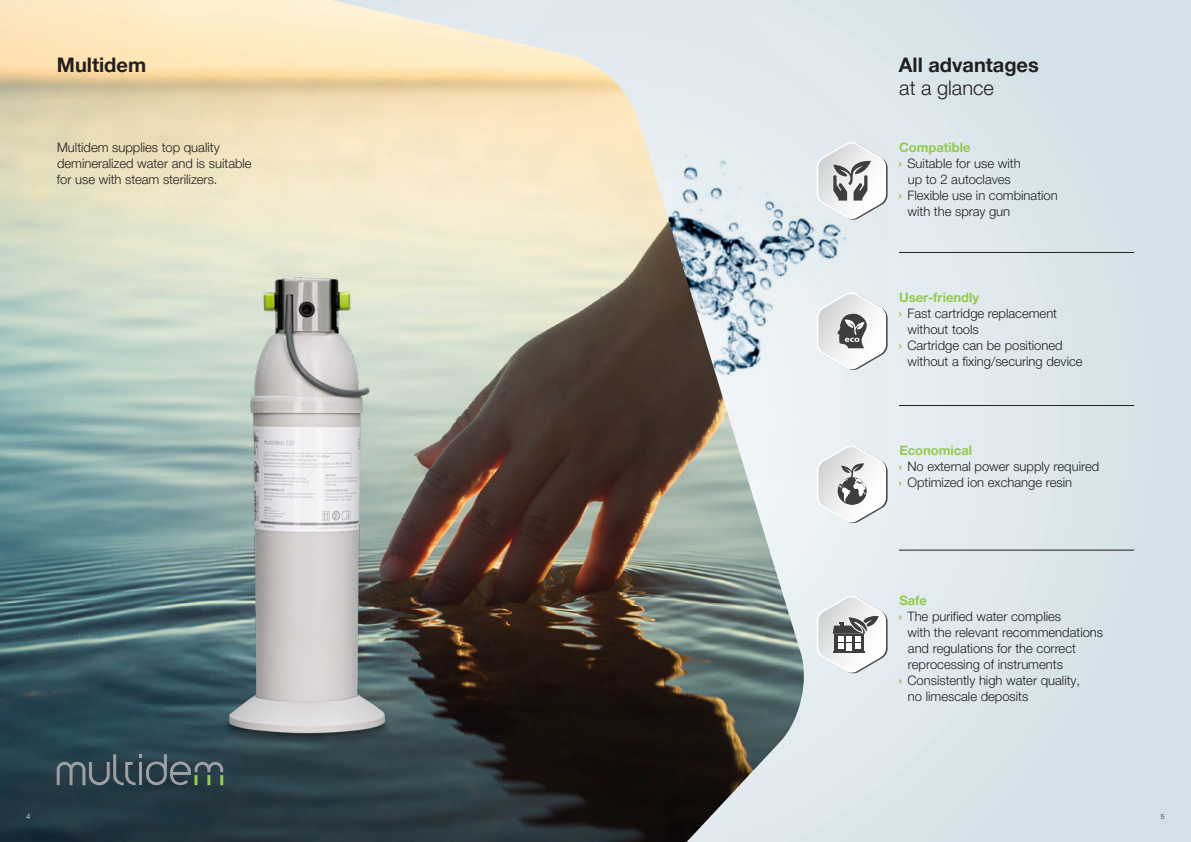
<style>
.page{position:relative;width:1191px;height:842px;background:#dae5eb}
.page>*{position:absolute;margin:0;border:0;box-sizing:border-box;transform-origin:0 0}
.t1{font:700 20px "Helvetica Neue World 75";color:#231f20}
.t2{font:20px "Helvetica Neue World 45 Lt";color:#231f20}
.t3{font:13px/16px "Helvetica Neue World 45 Lt";color:#231f20}
.t4{font:700 13px "Helvetica Neue World 75";color:#96ca4e}
.t5{font:7px "Helvetica Neue World 45 Lt";color:#fff}
.t6{font:7px "Helvetica Neue World 45 Lt";color:#231f20}
.s1{font-family:"Helvetica Neue World 75";font-weight:700;color:#96ca4e}
</style>
<div class="page">
<div style="left:805px;top:177px;width:82px;height:302px;background:#e7eef2"></div>
<img style="left:0;top:0;width:805px;height:842px">
<img style="left:160px;top:235px;width:282px;height:545px">
<svg style="left:57px;top:754px;width:166px;height:31px;background:#44575d"></svg>
<svg style="left:816px;top:445px;width:71px;height:78px"></svg>
<svg style="left:816px;top:292px;width:71px;height:78px"></svg>
<svg style="left:816px;top:141px;width:71px;height:79px"></svg>
<svg style="left:816px;top:595px;width:71px;height:79px"></svg>
<hr style="left:899px;top:252px;width:235px;height:1px;background:#231f20">
<hr style="left:899px;top:405px;width:235px;height:1px;background:#231f20">
<hr style="left:899px;top:550px;width:235px;height:1px;background:#231f20">
<h1 class="t1" style="left:57px;top:53px;width:91px">Multidem</h1>
<p class="t3" style="left:57px;top:139px;width:196px">Multidem supplies top quality demineralized water and is suitable for use with steam sterilizers.</p>
<p class="t5" style="left:26px;top:812px;width:5px">4</p>
<h1 class="t1" style="left:898px;top:53px;width:141px">All advantages</h1>
<h1 class="t2" style="left:899px;top:76px;width:96px">at a glance</h1>
<p class="t4" style="left:899px;top:140px;width:73px">Compatible</p>
<p class="t3" style="left:899px;top:155px;width:123px"><span class="s1">›</span> Suitable for use with</p>
<p class="t3" style="left:908px;top:171px;width:104px">up to 2 autoclaves</p>
<p class="t3" style="left:899px;top:187px;width:160px"><span class="s1">›</span> Flexible use in combination</p>
<p class="t3" style="left:907px;top:203px;width:104px">with the spray gun</p>
<p class="t4" style="left:899px;top:290px;width:82px">User-friendly</p>
<p class="t3" style="left:899px;top:305px;width:160px"><span class="s1">›</span> Fast cartridge replacement</p>
<p class="t3" style="left:907px;top:321px;width:73px">without tools</p>
<p class="t3" style="left:899px;top:337px;width:165px"><span class="s1">›</span> Cartridge can be positioned</p>
<p class="t3" style="left:907px;top:353px;width:177px">without a fixing/securing device</p>
<p class="t4" style="left:899px;top:443px;width:74px">Economical</p>
<p class="t3" style="left:899px;top:459px;width:202px"><span class="s1">›</span> No external power supply required <span class="s1">›</span> Optimized ion exchange resin</p>
<p class="t4" style="left:899px;top:593px;width:29px">Safe</p>
<p class="t3" style="left:899px;top:609px;width:164px"><span class="s1">›</span> The purified water complies</p>
<p class="t3" style="left:907px;top:625px;width:197px">with the relevant recommendations</p>
<p class="t3" style="left:908px;top:641px;width:170px">and regulations for the correct</p>
<p class="t3" style="left:908px;top:657px;width:156px">reprocessing of instruments</p>
<p class="t3" style="left:899px;top:673px;width:183px"><span class="s1">›</span> Consistently high water quality,</p>
<p class="t3" style="left:908px;top:689px;width:122px">no limescale deposits</p>
<p class="t6" style="left:1160px;top:812px;width:5px">5</p>
</div>
